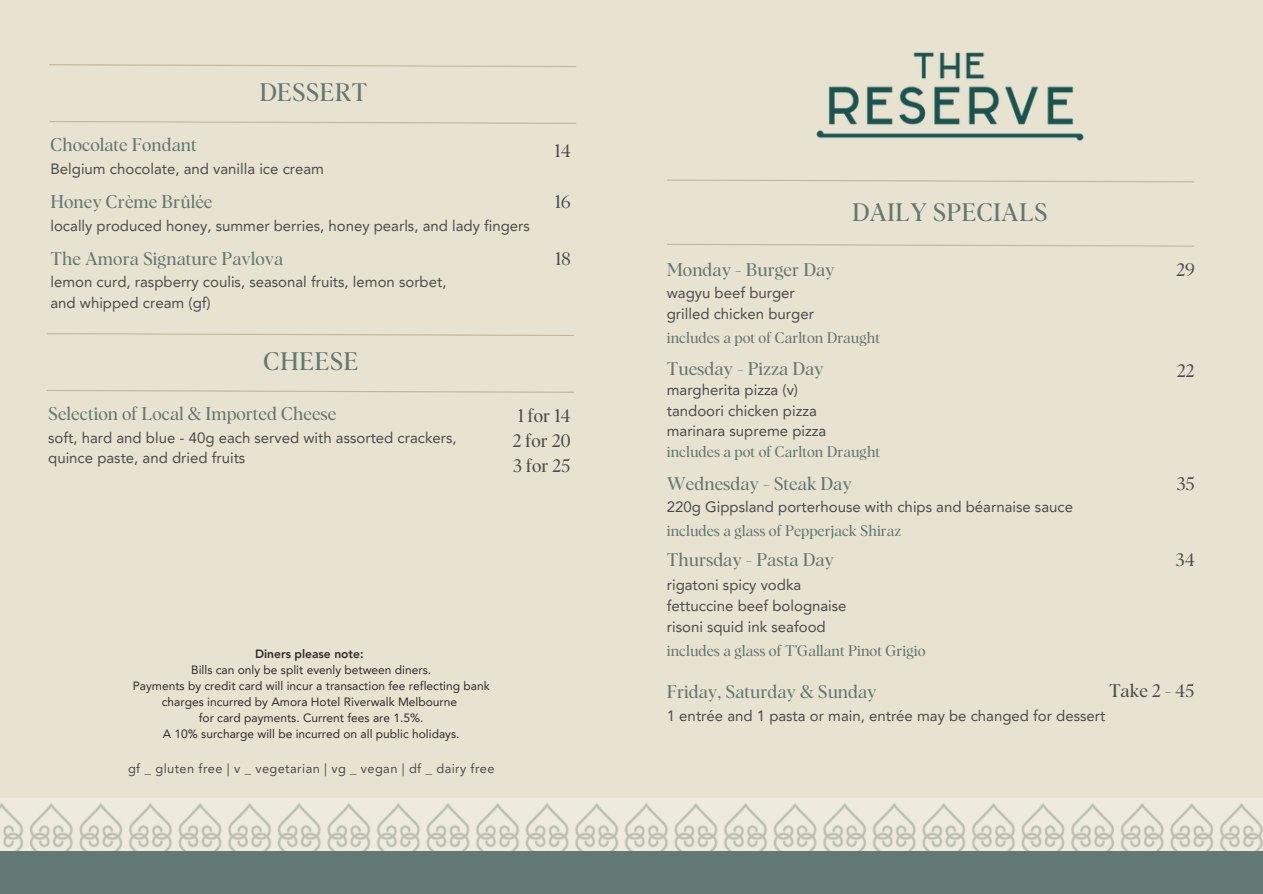
<style>
.page{position:relative;width:1263px;height:894px;background:#fff}
.page>*{position:absolute;margin:0;border:0;box-sizing:border-box;transform-origin:0 0}
.t1{font:24.75px "Albra";color:#647874}
.t2{font:18px "Albra";color:#647874}
.t3{font:18px "Albra";color:#4b4c4d}
.t4{font:15px "Avenir LT Pro";color:#4b4c4d}
.t5{font:15px "Albra";color:#647874}
.t6{font:12.75px "Avenir LT Pro";letter-spacing:.03em;color:#4b4c4d}
.t7{font:12px/16px "Avenir LT Pro";color:#2d2d2d;text-align:center}
.t8{font:800 12px "Avenir LT Pro";color:#2d2d2d}
</style>
<div class="page">
<div style="left:0;top:0;width:1263px;height:893px;background:#e7e3d0"></div>
<svg style="left:49px;top:64px;width:528px;height:3px"></svg>
<svg style="left:49px;top:121px;width:528px;height:3px"></svg>
<svg style="left:667px;top:179px;width:527px;height:4px"></svg>
<svg style="left:667px;top:243px;width:527px;height:4px"></svg>
<svg style="left:47px;top:333px;width:527px;height:3px"></svg>
<svg style="left:47px;top:390px;width:527px;height:3px"></svg>
<img style="left:0;top:798px;width:1262px;height:52px">
<div style="left:0;top:850px;width:1263px;height:43px;background:#647874"></div>
<img style="left:816px;top:52px;width:268px;height:89px">
<p class="t1" style="left:259px;top:81px;width:109px">DESSERT</p>
<p class="t2" style="left:50px;top:137px;width:148px">Chocolate Fondant</p>
<p class="t4" style="left:50px;top:163px;width:275px">Belgium chocolate, and vanilla ice cream</p>
<p class="t2" style="left:50px;top:194px;width:164px">Honey Crème Brûlée</p>
<p class="t4" style="left:50px;top:219px;width:481px">locally produced honey, summer berries, honey pearls, and lady fingers</p>
<p class="t2" style="left:50px;top:250px;width:234px">The Amora Signature Pavlova</p>
<p class="t4" style="left:50px;top:276px;width:398px">lemon curd, raspberry coulis, seasonal fruits, lemon sorbet,</p>
<p class="t4" style="left:50px;top:296px;width:162px">and whipped cream (gf)</p>
<p class="t3" style="left:554px;top:143px;width:18px">14</p>
<p class="t3" style="left:555px;top:194px;width:17px">16</p>
<p class="t3" style="left:555px;top:250px;width:17px">18</p>
<p class="t1" style="left:264px;top:350px;width:97px">CHEESE</p>
<p class="t2" style="left:48px;top:406px;width:290px">Selection of Local &amp; Imported Cheese</p>
<p class="t4" style="left:48px;top:431px;width:410px">soft, hard and blue - 40g each served with assorted crackers,</p>
<p class="t4" style="left:48px;top:451px;width:199px">quince paste, and dried fruits</p>
<p class="t3" style="left:518px;top:408px;width:54px">1 for 14</p>
<p class="t3" style="left:513px;top:433px;width:59px">2 for 20</p>
<p class="t3" style="left:513px;top:457px;width:59px">3 for 25</p>
<p class="t8" style="left:255px;top:648px;width:110px">Diners please note:</p>
<p class="t7" style="left:191px;top:662px;width:242px">Bills can only be split evenly between diners.</p>
<p class="t7" style="left:133px;top:678px;width:358px">Payments by credit card will incur a transaction fee reflecting bank charges incurred by Amora Hotel Riverwalk Melbourne</p>
<p class="t7" style="left:199px;top:710px;width:226px">for card payments. Current fees are 1.5%.</p>
<p class="t7" style="left:163px;top:726px;width:298px">A 10% surcharge will be incurred on all public holidays.</p>
<p class="t6" style="left:128px;top:763px;width:368px">gf _ gluten free | v _ vegetarian | vg _ vegan | df _ dairy free</p>
<p class="t1" style="left:852px;top:201px;width:197px">DAILY SPECIALS</p>
<p class="t2" style="left:667px;top:261px;width:169px">Monday - Burger Day</p>
<p class="t3" style="left:1176px;top:261px;width:20px">29</p>
<p class="t4" style="left:667px;top:287px;width:130px">wagyu beef burger</p>
<p class="t4" style="left:667px;top:308px;width:149px">grilled chicken burger</p>
<p class="t5" style="left:667px;top:331px;width:215px">includes a pot of Carlton Draught</p>
<p class="t2" style="left:667px;top:360px;width:158px">Tuesday - Pizza Day</p>
<p class="t3" style="left:1177px;top:362px;width:19px">22</p>
<p class="t4" style="left:667px;top:384px;width:133px">margherita pizza (v)</p>
<p class="t4" style="left:667px;top:404px;width:151px">tandoori chicken pizza</p>
<p class="t4" style="left:667px;top:424px;width:161px">marinara supreme pizza</p>
<p class="t5" style="left:667px;top:445px;width:215px">includes a pot of Carlton Draught</p>
<p class="t2" style="left:667px;top:475px;width:187px">Wednesday - Steak Day</p>
<p class="t3" style="left:1176px;top:475px;width:20px">35</p>
<p class="t4" style="left:667px;top:500px;width:408px">220g Gippsland porterhouse with chips and béarnaise sauce</p>
<p class="t5" style="left:667px;top:523px;width:236px">includes a glass of Pepperjack Shiraz</p>
<p class="t2" style="left:667px;top:551px;width:169px">Thursday - Pasta Day</p>
<p class="t3" style="left:1176px;top:551px;width:21px">34</p>
<p class="t4" style="left:667px;top:578px;width:136px">rigatoni spicy vodka</p>
<p class="t4" style="left:667px;top:599px;width:181px">fettuccine beef bolognaise</p>
<p class="t4" style="left:667px;top:620px;width:160px">risoni squid ink seafood</p>
<p class="t5" style="left:667px;top:643px;width:260px">includes a glass of T’Gallant Pinot Grigio</p>
<p class="t2" style="left:667px;top:683px;width:211px">Friday, Saturday &amp; Sunday</p>
<p class="t3" style="left:1109px;top:682px;width:87px">Take 2 - 45</p>
<p class="t4" style="left:667px;top:709px;width:440px">1 entrée and 1 pasta or main, entrée may be changed for dessert</p>
</div>
